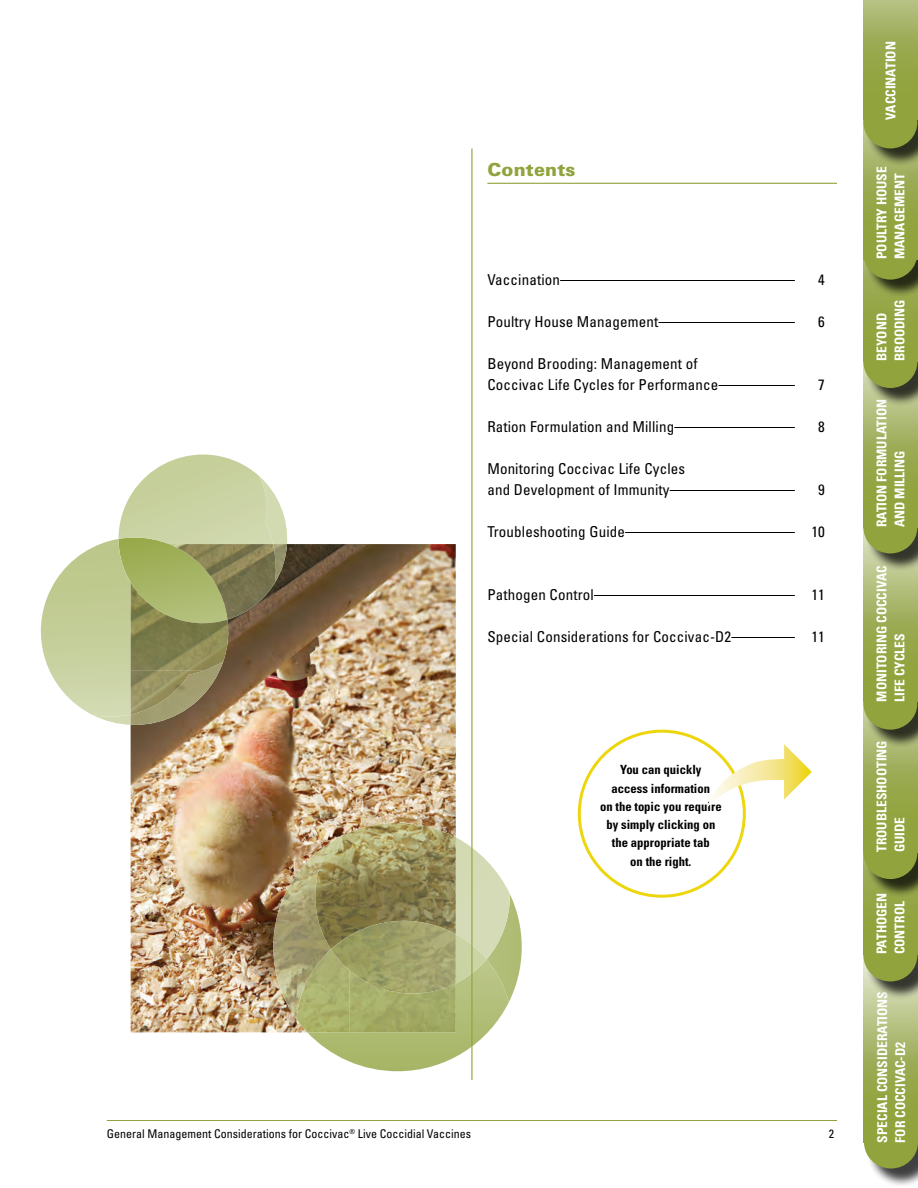
<style>
.page{position:relative;width:918px;height:1188px;background:#fff}
.page>*{position:absolute;margin:0;border:0;box-sizing:border-box;transform-origin:0 0}
.t1{font:900 18px "Univers";letter-spacing:.01em;color:#90a33c}
.t2{font:condensed 15px/21px "Univers";letter-spacing:.01em;color:#000}
.t3{font:700 condensed 13.5px/18px "Univers";color:#fff}
.t4{font:700 condensed 12.6px/18.3px "Univers";color:#000;text-align:center}
.t5{font:condensed 12px "Univers";color:#000}
</style>
<div class="page">
<hr style="left:107px;top:1120px;width:730px;height:1px;background:#90a33c">
<div style="left:866px;top:943px;width:52px;height:244px;background:#000;opacity:.75"></div>
<div style="left:864px;top:1116px;width:54px;height:53px;background:#90a33c;border-radius:50%"></div>
<svg style="left:864px;top:964px;width:54px;height:173px;background:#a1b15e"></svg>
<div style="left:866px;top:755px;width:52px;height:245px;background:#000;opacity:.75"></div>
<div style="left:863px;top:929px;width:54px;height:52px;background:#90a33c;border-radius:50%"></div>
<div style="left:863px;top:753px;width:54px;height:201px;background:#91a43e"></div>
<div style="left:866px;top:653px;width:52px;height:244px;background:#000;opacity:.75"></div>
<div style="left:863px;top:827px;width:54px;height:52px;background:#90a33c;border-radius:50%"></div>
<svg style="left:863px;top:709px;width:54px;height:139px"></svg>
<div style="left:866px;top:502px;width:52px;height:246px;background:#000;opacity:.75"></div>
<div style="left:863px;top:677px;width:54px;height:53px;background:#90a33c;border-radius:50%"></div>
<svg style="left:863px;top:532px;width:54px;height:166px;background:#9eae57"></svg>
<div style="left:866px;top:328px;width:52px;height:244px;background:#000;opacity:.75"></div>
<div style="left:863px;top:501px;width:54px;height:52px;background:#90a33c;border-radius:50%"></div>
<svg style="left:863px;top:367px;width:54px;height:155px;background:#9cac54"></svg>
<div style="left:866px;top:162px;width:52px;height:244px;background:#000;opacity:.75"></div>
<div style="left:863px;top:336px;width:54px;height:52px;background:#90a33c;border-radius:50%"></div>
<div style="left:863px;top:160px;width:54px;height:201px;background:#91a43e"></div>
<div style="left:866px;top:60px;width:52px;height:238px;background:#000;opacity:.75"></div>
<div style="left:863px;top:227px;width:54px;height:53px;background:#90a33c;border-radius:50%"></div>
<svg style="left:863px;top:127px;width:54px;height:121px"></svg>
<div style="left:866px;top:0;width:52px;height:167px;background:#000;opacity:.75"></div>
<div style="left:863px;top:96px;width:54px;height:52px;background:#90a33c;border-radius:50%"></div>
<div style="left:863px;top:0;width:54px;height:120px;background:linear-gradient(to bottom,#adba75,#899d2e)"></div>
<img style="left:131px;top:544px;width:325px;height:488px">
<img style="left:296px;top:1019px;width:11px;height:13px">
<img style="left:273px;top:841px;width:34px;height:178px">
<img style="left:315px;top:823px;width:141px;height:14px">
<svg style="left:307px;top:837px;width:215px;height:234px"></svg>
<img style="left:331px;top:921px;width:125px;height:73px">
<svg style="left:40px;top:455px;width:249px;height:270px"></svg>
<img style="left:228px;top:544px;width:48px;height:76px">
<img style="left:119px;top:538px;width:109px;height:82px">
<hr style="left:487px;top:183px;width:350px;height:1px;background:#90a33c">
<hr style="left:560px;top:280px;width:235px;height:1px;background:#000">
<hr style="left:658px;top:322px;width:137px;height:1px;background:#000">
<hr style="left:719px;top:385px;width:76px;height:1px;background:#000">
<hr style="left:674px;top:427px;width:121px;height:1px;background:#000">
<hr style="left:670px;top:490px;width:125px;height:1px;background:#000">
<hr style="left:625px;top:532px;width:170px;height:1px;background:#000">
<hr style="left:594px;top:595px;width:201px;height:1px;background:#000">
<hr style="left:731px;top:637px;width:64px;height:1px;background:#000">
<hr style="left:471px;top:149px;width:1px;height:931px;background:#90a33c">
<svg style="left:707px;top:744px;width:105px;height:64px"></svg>
<p class="t1" style="left:487px;top:158px;width:90px">Contents</p>
<p class="t2" style="left:487px;top:269px;width:74px">Vaccination</p>
<p class="t2" style="left:818px;top:269px;width:8px">4</p>
<p class="t2" style="left:487px;top:311px;width:172px">Poultry House Management</p>
<p class="t2" style="left:818px;top:311px;width:8px">6</p>
<p class="t2" style="left:487px;top:353px;width:233px">Beyond Brooding: Management of<br>Coccivac Life Cycles for Performance</p>
<p class="t2" style="left:818px;top:374px;width:8px">7</p>
<p class="t2" style="left:487px;top:416px;width:188px">Ration Formulation and Milling</p>
<p class="t2" style="left:818px;top:416px;width:8px">8</p>
<p class="t2" style="left:487px;top:458px;width:199px">Monitoring Coccivac Life Cycles and Development of Immunity</p>
<p class="t2" style="left:818px;top:479px;width:8px">9</p>
<p class="t2" style="left:487px;top:521px;width:139px">Troubleshooting Guide</p>
<p class="t2" style="left:811px;top:521px;width:15px">10</p>
<p class="t2" style="left:487px;top:584px;width:108px">Pathogen Control</p>
<p class="t2" style="left:811px;top:584px;width:15px">11</p>
<p class="t2" style="left:487px;top:626px;width:245px">Special Considerations for Coccivac-D2</p>
<p class="t2" style="left:811px;top:626px;width:15px">11</p>
<p class="t4" style="left:600px;top:761px;width:123px">You can quickly<br>access information<br>on the topic you require by simply clicking on the appropriate tab<br>on the right.</p>
<p class="t5" style="left:107px;top:1126px;width:366px">General Management Considerations for Coccivac<sup>®</sup> Live Coccidial Vaccines</p>
<p class="t5" style="left:829px;top:1126px;width:7px">2</p>
<p class="t3" style="left:882px;top:120px;width:80px;rotate:-90deg">VACCINATION</p>
<p class="t3" style="left:873px;top:259px;width:94px;rotate:-90deg">POULTRY HOUSE<br>MANAGEMENT</p>
<p class="t3" style="left:873px;top:361px;width:63px;rotate:-90deg">BEYOND<br>BROODING</p>
<p class="t3" style="left:873px;top:527px;width:130px;rotate:-90deg">RATION FORMULATION<br>AND MILLING</p>
<p class="t3" style="left:873px;top:702px;width:138px;rotate:-90deg">MONITORING COCCIVAC<br>LIFE CYCLES</p>
<p class="t3" style="left:873px;top:852px;width:113px;rotate:-90deg">TROUBLESHOOTING<br>GUIDE</p>
<p class="t3" style="left:873px;top:954px;width:63px;rotate:-90deg">PATHOGEN<br>CONTROL</p>
<p class="t3" style="left:873px;top:1143px;width:153px;rotate:-90deg">SPECIAL CONSIDERATIONS<br>FOR COCCIVAC-D2</p>
</div>
